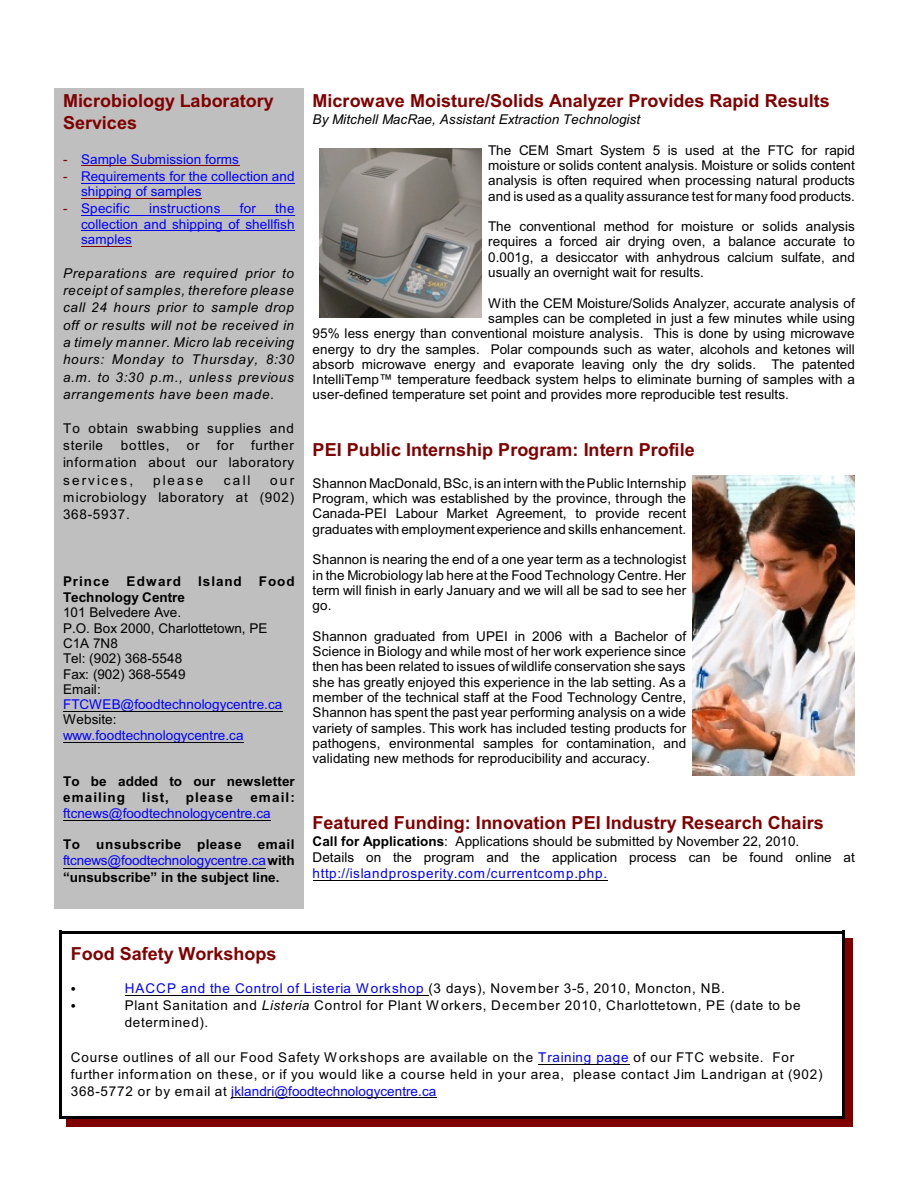
<style>
.page{position:relative;width:918px;height:1188px;background:#fff}
.page>*{position:absolute;margin:0;border:0;box-sizing:border-box;transform-origin:0 0}
.t1{font:700 18px/21.3px "Arial";color:#800000}
.t2{font:13.5px/15.3px "Arial";letter-spacing:.005em;color:#000;text-align:justify}
.t3{font:13.5px/17.1px "Arial";letter-spacing:.06em;color:#000}
.t4{font:italic 13.5px/17.2px "Arial";letter-spacing:.005em;color:#000;text-align:justify}
.t5{font:13.5px/15.5px "Arial";letter-spacing:.005em;color:#00f}
.t6{font:700 13.5px/16.2px "Arial";letter-spacing:.025em;color:#000;text-align:justify}
.t7{font:13.5px "Arial";letter-spacing:.06em;color:#00f}
.t8{font:700 13.5px/16.2px "Arial";letter-spacing:.005em;color:#000}
.t9{font:700 13.5px "Arial";color:#000}
.t10{font:13.5px "Arial";letter-spacing:.05em;color:#000}
.s1{color:#800000}
.s2{font-weight:400;color:#00f}
.s3{font-weight:700}
.s4{color:#00f}
.s5{font-style:italic}
</style>
<div class="page">
<div style="left:54px;top:88px;width:250px;height:797px;background:#bfbfbf"></div>
<div style="left:54px;top:885px;width:250px;height:24px;background:#bfbfbf"></div>
<hr style="left:81px;top:165px;width:158px;height:1px;background:#800000">
<hr style="left:81px;top:183px;width:214px;height:1px;background:#00f">
<hr style="left:81px;top:198px;width:120px;height:1px;background:#800000">
<hr style="left:81px;top:215px;width:214px;height:1px;background:#00f">
<hr style="left:81px;top:231px;width:214px;height:1px;background:#00f">
<hr style="left:81px;top:246px;width:51px;height:1px;background:#800000">
<hr style="left:63px;top:711px;width:219px;height:1px;background:#000">
<hr style="left:63px;top:742px;width:181px;height:1px;background:#000">
<hr style="left:63px;top:820px;width:208px;height:1px;background:#000">
<hr style="left:63px;top:868px;width:203px;height:1px;background:#000">
<hr style="left:313px;top:880px;width:295px;height:1px;background:#000">
<img style="left:319px;top:149px;width:163px;height:169px">
<img style="left:693px;top:475px;width:162px;height:301px">
<hr style="left:125px;top:995px;width:304px;height:1px;background:#000">
<hr style="left:538px;top:1064px;width:91px;height:1px;background:#000">
<hr style="left:231px;top:1098px;width:205px;height:1px;background:#000">
<hr style="left:59px;top:931px;width:3px;height:188px;background:#000">
<hr style="left:842px;top:931px;width:3px;height:188px;background:#000">
<hr style="left:59px;top:931px;width:786px;height:2px;background:#000">
<hr style="left:59px;top:1116px;width:786px;height:3px;background:#000">
<div style="left:845px;top:939px;width:8px;height:188px;background:#800000"></div>
<div style="left:67px;top:1119px;width:786px;height:8px;background:#800000"></div>
<h1 class="t1" style="left:63px;top:92px;width:212px">Microbiology Laboratory<br>Services</h1>
<p class="t5" style="left:63px;top:152px;width:178px"><span class="s1">-</span> Sample Submission forms</p>
<p class="t5" style="left:81px;top:169px;width:215px;text-indent:-18px"><span class="s1">-</span> Requirements for the collection and shipping of samples</p>
<p class="t5" style="left:63px;top:202px;width:68px"><span class="s1">-</span> Specific</p>
<p class="t5" style="left:149px;top:202px;width:73px">instructions</p>
<p class="t5" style="left:240px;top:202px;width:18px">for</p>
<p class="t5" style="left:81px;top:202px;width:215px;text-align:justify;text-indent:194px">the collection and shipping of shellfish samples</p>
<p class="t4" style="left:63px;top:266px;width:232px">Preparations are required prior to receipt of samples, therefore please call 24 hours prior to sample drop off or results will not be received in a timely manner. Micro lab receiving hours: Monday to Thursday, 8:30 a.m. to 3:30 p.m., unless previous arrangements have been made.</p>
<p class="t3" style="left:63px;top:421px;width:232px">To obtain swabbing supplies and sterile</p>
<p class="t2" style="left:63px;top:438px;width:233px;line-height:17.1px;text-indent:188px">further information about our laboratory services,</p>
<p class="t10" style="left:121px;top:441px;width:50px">bottles,</p>
<p class="t2" style="left:187px;top:439px;width:14px">or</p>
<p class="t2" style="left:217px;top:439px;width:19px">for</p>
<p class="t2" style="left:153px;top:473px;width:52px">please</p>
<p class="t2" style="left:224px;top:473px;width:28px">call</p>
<p class="t2" style="left:63px;top:473px;width:233px;line-height:17.1px;text-indent:207px">our microbiology laboratory at (902)<br>368-5937.</p>
<p class="t6" style="left:63px;top:574px;width:48px">Prince</p>
<p class="t6" style="left:127px;top:574px;width:56px">Edward</p>
<p class="t6" style="left:198px;top:574px;width:45px">Island</p>
<p class="t6" style="left:259px;top:574px;width:37px">Food</p>
<p class="t9" style="left:63px;top:592px;width:124px">Technology Centre</p>
<p class="t2" style="left:63px;top:606px;width:206px;text-align:left">101 Belvedere Ave.<br>P.O. Box 2000, Charlottetown, PE<br>C1A 7N8<br>Tel: (902) 368-5548<br>Fax: (902) 368-5549<br>Email:</p>
<p class="t5" style="left:63px;top:698px;width:221px">FTCWEB@foodtechnologycentre.ca</p>
<p class="t2" style="left:63px;top:713px;width:55px">Website:</p>
<p class="t5" style="left:63px;top:728px;width:182px">www.foodtechnologycentre.ca</p>
<p class="t8" style="left:63px;top:775px;width:233px">To be added to our newsletter emailing</p>
<p class="t6" style="left:142px;top:791px;width:28px">list,</p>
<p class="t6" style="left:186px;top:791px;width:48px">please</p>
<p class="t6" style="left:250px;top:791px;width:46px">email:</p>
<p class="t5" style="left:63px;top:807px;width:209px">ftcnews@foodtechnologycentre.ca</p>
<p class="t6" style="left:63px;top:838px;width:233px">To unsubscribe please email <span class="s2">ftcnews@foodtechnologycentre.ca</span>with “unsubscribe” in the subject line.</p>
<h1 class="t1" style="left:313px;top:92px;width:519px">Microwave Moisture/Solids Analyzer Provides Rapid Results</h1>
<p class="t4" style="left:313px;top:112px;width:329px">By Mitchell MacRae, Assistant Extraction Technologist</p>
<p class="t2" style="left:488px;top:143px;width:368px">The CEM Smart System 5 is used at the FTC for rapid moisture or solids content analysis. Moisture or solids content analysis is often required when processing natural products and is used as a quality assurance test for many food products.</p>
<p class="t2" style="left:488px;top:220px;width:368px">The conventional method for moisture or solids analysis requires a forced air drying oven, a balance accurate to 0.001g, a desiccator with anhydrous calcium sulfate, and usually an overnight wait for results.</p>
<p class="t2" style="left:488px;top:296px;width:368px">With the CEM Moisture/Solids Analyzer, accurate analysis of</p>
<p class="t2" style="left:488px;top:312px;width:368px">samples can be completed in just a few minutes while using</p>
<p class="t2" style="left:313px;top:327px;width:544px">95% less energy than conventional moisture analysis. This is done by using microwave</p>
<p class="t2" style="left:313px;top:342px;width:544px">energy to dry the samples. Polar compounds such as water, alcohols and ketones will</p>
<p class="t2" style="left:313px;top:358px;width:544px">absorb microwave energy and evaporate leaving only the dry solids. The patented</p>
<p class="t2" style="left:313px;top:373px;width:544px">IntelliTemp™ temperature feedback system helps to eliminate burning of samples with a</p>
<p class="t2" style="left:313px;top:388px;width:478px">user-defined temperature set point and provides more reproducible test results.</p>
<h1 class="t1" style="left:313px;top:441px;width:384px">PEI Public Internship Program: Intern Profile</h1>
<p class="t2" style="left:313px;top:477px;width:375px">Shannon MacDonald, BSc, is an intern with the Public Internship Program, which was established by the province, through the Canada-PEI Labour Market Agreement, to provide recent graduates with employment experience and skills enhancement.</p>
<p class="t2" style="left:313px;top:553px;width:375px">Shannon is nearing the end of a one year term as a technologist in the Microbiology lab here at the Food Technology Centre. Her term will finish in early January and we will all be sad to see her go.</p>
<p class="t2" style="left:313px;top:630px;width:375px">Shannon graduated from UPEI in 2006 with a Bachelor of Science in Biology and while most of her work experience since then has been related to issues of wildlife conservation she says she has greatly enjoyed this experience in the lab setting. As a member of the technical staff at the Food Technology Centre, Shannon has spent the past year performing analysis on a wide variety of samples. This work has included testing products for pathogens, environmental samples for contamination, and validating new methods for reproducibility and accuracy.</p>
<h1 class="t1" style="left:313px;top:814px;width:513px">Featured Funding: Innovation PEI Industry Research Chairs</h1>
<p class="t2" style="left:313px;top:835px;width:544px"><span class="s3">Call for Applications</span>: Applications should be submitted by November 22, 2010.<br>Details on the program and the application process can be found online at</p>
<p class="t7" style="left:313px;top:869px;width:296px">http://islandprosperity.com/currentcomp.php.</p>
<h1 class="t1" style="left:71px;top:945px;width:207px">Food Safety Workshops</h1>
<p class="t3" style="left:125px;top:981px;width:677px"><span class="s4">HACCP and the Control of Listeria Workshop</span> (3 days), November 3-5, 2010, Moncton, NB.<br>Plant Sanitation and <span class="s5">Listeria</span> Control for Plant Workers, December 2010, Charlottetown, PE (date to be determined).</p>
<p class="t3" style="left:71px;top:1050px;width:753px">Course outlines of all our Food Safety Workshops are available on the <span class="s4">Training page</span> of our FTC website. For further information on these, or if you would like a course held in your area, please contact Jim Landrigan at (902)<br>368-5772 or by email at <span class="s4">jklandri@foodtechnologycentre.ca</span></p>
</div>
